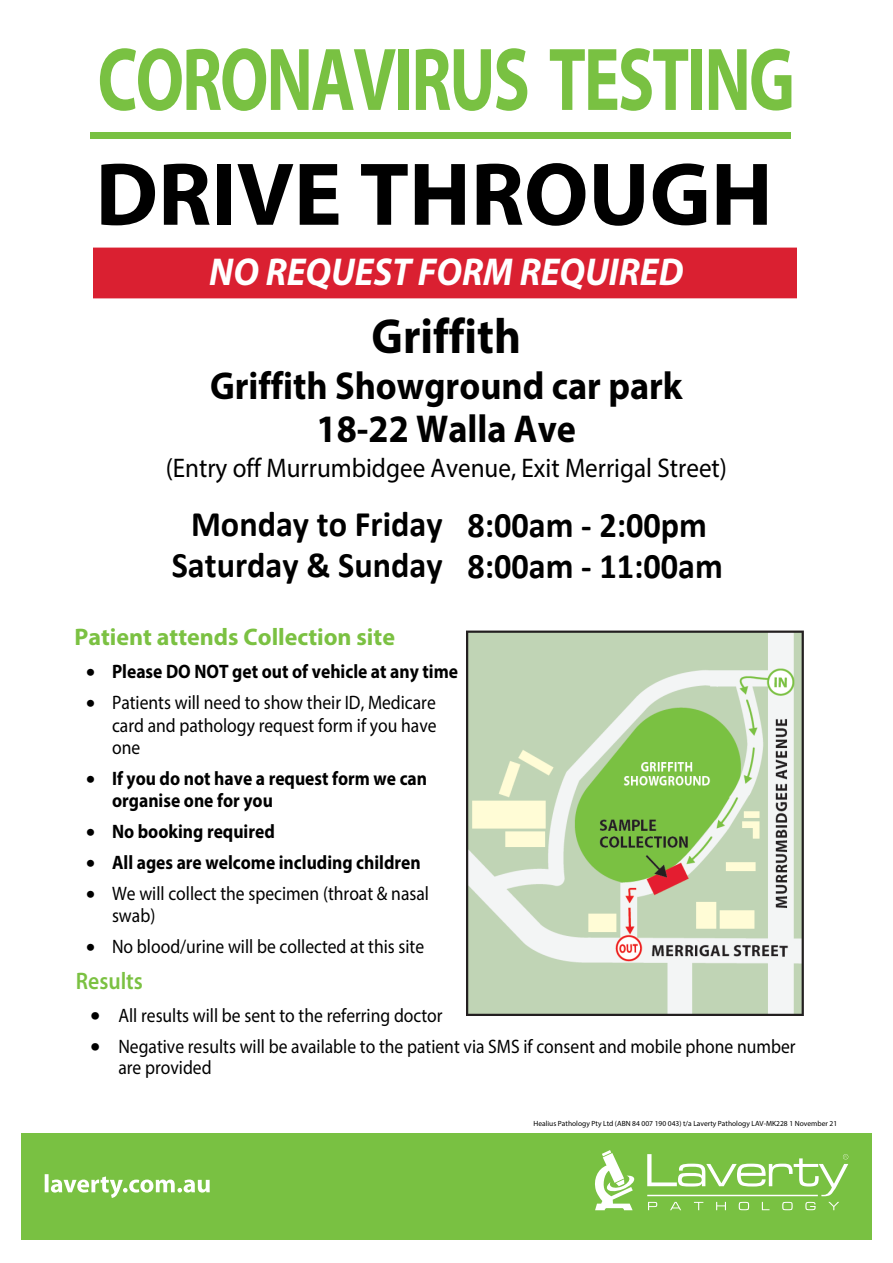
<style>
.page{position:relative;width:893px;height:1263px;background:#fff}
.page>*{position:absolute;margin:0;border:0;box-sizing:border-box;transform-origin:0 0}
.t1{font:700 90px "Myriad Pro";letter-spacing:-.03em;color:#79c142;scale:.75 1}
.t2{font:700 90px "Myriad Pro";color:#000}
.t3{font:700 49.5px "Myriad Pro";color:#000;scale:.93 1}
.t4{font:700 39px/42.9px "Myriad Pro";color:#000;text-align:center;scale:.93 1}
.t5{font:italic 700 39px "Myriad Pro";color:#fff;scale:.93 1}
.t6{font:700 36px/41.4px "Calibri";color:#000;scale:.95 1}
.t7{font:27px "Myriad Pro";color:#000;scale:.93 1}
.t8{font:700 24px "Myriad Pro";color:#7bc142}
.t9{font:600 24px "Myriad Pro";letter-spacing:-.005em;color:#7bc142;scale:.9 1}
.t10{font:19.5px/22.2px "Myriad Pro";color:#000;scale:.9 1}
.t11{font:700 19.5px/22.5px "Myriad Pro";color:#000;scale:.9 1}
.t12{font:7.5px "Myriad Pro";color:#000}
.s1{font-style:inherit}
</style>
<div class="page">
<div style="left:21px;top:1133px;width:851px;height:106px;background:#79c142"></div>
<svg style="left:595px;top:1150px;width:40px;height:60px"></svg>
<svg style="left:647px;top:1154px;width:201px;height:56px"></svg>
<svg style="left:45px;top:1174px;width:165px;height:24px"></svg>
<div style="left:93px;top:248px;width:703px;height:50px;background:#da2031"></div>
<div style="left:90px;top:133px;width:701px;height:6px;background:#79c142"></div>
<img style="left:467px;top:630px;width:337px;height:385px">
<h1 class="t1" style="left:98px;top:21px;width:931px">CORONAVIRUS TESTING</h1>
<h1 class="t2" style="left:95px;top:136px;width:679px">DRIVE THROUGH</h1>
<h3 class="t5" style="left:209px;top:246px;width:511px">NO REQUEST FORM REQUIRED</h3>
<h2 class="t3" style="left:372px;top:304px;width:162px">Griffith</h2>
<h3 class="t4" style="left:210px;top:363px;width:510px">Griffith Showground car park<br>18-22 Walla Ave</h3>
<h3 class="t7" style="left:166px;top:451px;width:605px">(Entry off Murrumbidgee Avenue, Exit Merrigal Street)</h3>
<h3 class="t6" style="left:467px;top:504px;width:271px">8:00am - <span class="s1">2:0</span>0pm<br>8:00am - 11:00am</h3>
<h3 class="t6" style="left:172px;top:503px;width:287px;line-height:40.5px;text-align:center">Monday to Friday<br>Saturday &amp; Sunday</h3>
<p class="t8" style="left:75px;top:621px;width:322px">Patient attends Collection site</p>
<p class="t11" style="left:86px;top:659px;width:415px">• Please DO NOT get out of vehicle at any time</p>
<p class="t10" style="left:112px;top:691px;width:362px;text-align:justify;text-indent:-26px">• Patients will need to show their ID, Medicare card and pathology request form if you have one</p>
<p class="t11" style="left:112px;top:766px;width:352px;text-indent:-26px">• If you do not have a request form we can organise one for you</p>
<p class="t11" style="left:86px;top:820px;width:211px">• No booking required</p>
<p class="t11" style="left:86px;top:850px;width:373px">• All ages are welcome including children</p>
<p class="t10" style="left:112px;top:882px;width:354px;line-height:22.6px;text-indent:-26px">• We will collect the specimen (throat &amp; nasal swab)</p>
<p class="t10" style="left:86px;top:935px;width:377px">• No blood/urine will be collected at this site</p>
<p class="t9" style="left:76px;top:967px;width:76px">Results</p>
<p class="t10" style="left:90px;top:1004px;width:393px">• All results will be sent to the referring doctor</p>
<p class="t10" style="left:118px;top:1035px;width:754px;line-height:21.8px;text-indent:-28px">• Negative results will be available to the patient via SMS if consent and mobile phone number are provided</p>
<p class="t12" style="left:533px;top:1119px;width:305px">Healius Pathology Pty Ltd (ABN 84 007 190 043) t/a Laverty Pathology LAV-MK228 1 November 21</p>
</div>
